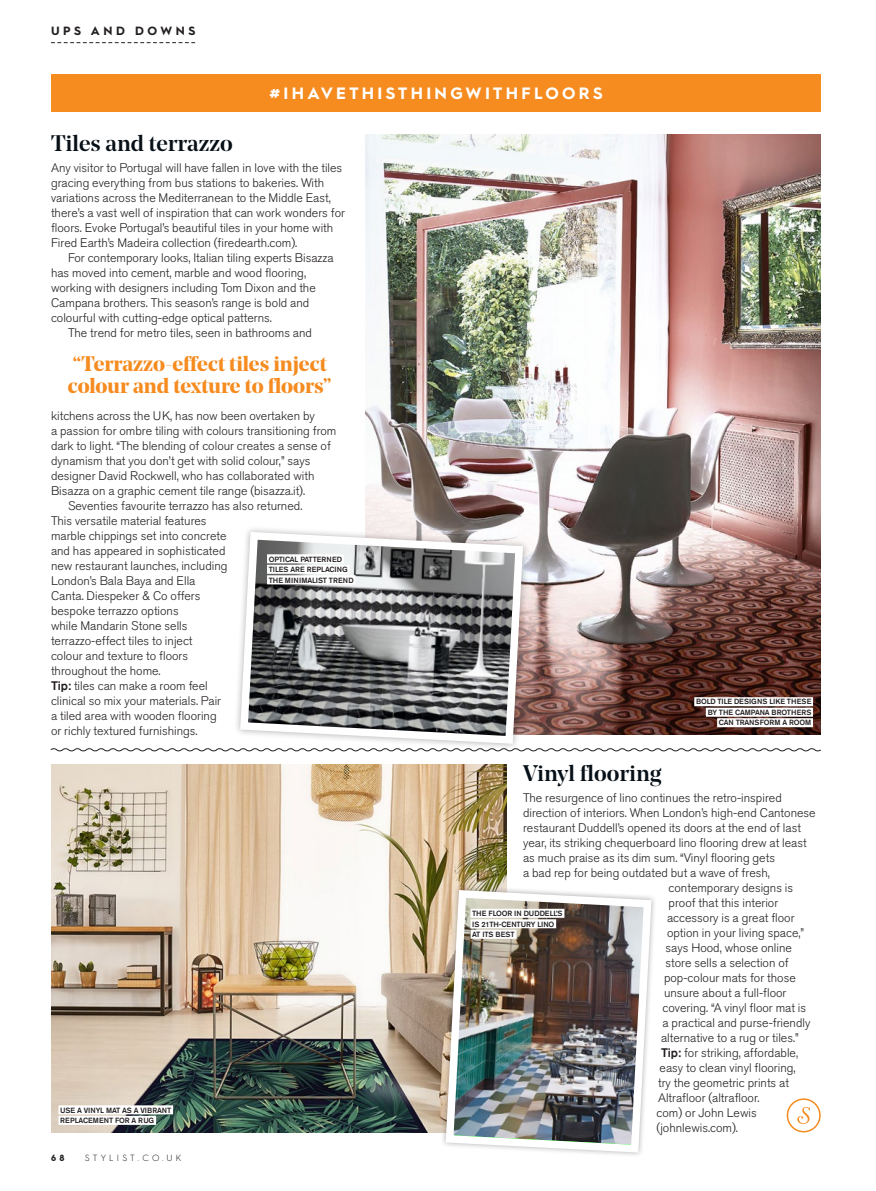
<style>
.page{position:relative;width:876px;height:1191px;background:#fff}
.page>*{position:absolute;margin:0;border:0;box-sizing:border-box;transform-origin:0 0}
.t1{font:500 22.5px "Noe Display";color:#071017;scale:1.05 1}
.t2{font:700 21px/22.5px "Noe Display";color:#f68b1f}
.t3{font:700 16.5px "Hurme Geometric Sans 1";letter-spacing:.2em;color:#fff}
.t4{font:300 12.3px/15px "Akzidenz Grotesk BQ";color:#231f20}
.t5{font:700 12px "Hurme Geometric Sans 1";letter-spacing:.3em;color:#231f20}
.t6{font:300 9px "Hurme Geometric Sans 4";letter-spacing:.36em;color:#231f20}
.t7{font:700 9px "Hurme Geometric Sans 4";color:#231f20}
.t8{font:500 7.5px/10.5px "Akzidenz Grotesk BQ";letter-spacing:-.02em;color:#231f20}
.s1{font-weight:500}
</style>
<div class="page">
<img style="left:366px;top:135px;width:455px;height:600px">
<img style="left:51px;top:765px;width:455px;height:367px">
<div style="left:233px;top:525px;width:297px;height:225px;background:#231f20;opacity:.35"></div>
<svg style="left:236px;top:528px;width:291px;height:219px"></svg>
<div style="left:440px;top:884px;width:217px;height:273px;background:#231f20;opacity:.35"></div>
<img style="left:442px;top:886px;width:213px;height:270px">
<svg style="left:50px;top:747px;width:771px;height:5px"></svg>
<svg style="left:787px;top:1098px;width:34px;height:34px"></svg>
<div style="left:51px;top:75px;width:770px;height:37px;background:#f68b1f"></div>
<svg style="left:51px;top:42px;width:144px;height:1px"></svg>
<div style="left:58px;top:1105px;width:115px;height:9px;background:#fff"></div>
<div style="left:58px;top:1115px;width:98px;height:9px;background:#fff"></div>
<div style="left:694px;top:697px;width:119px;height:9px;background:#fff"></div>
<div style="left:706px;top:707px;width:107px;height:9px;background:#fff"></div>
<div style="left:717px;top:718px;width:96px;height:9px;background:#fff"></div>
<div style="left:267px;top:554px;width:77px;height:9px;background:#fff"></div>
<div style="left:267px;top:565px;width:83px;height:9px;background:#fff"></div>
<div style="left:267px;top:575px;width:88px;height:9px;background:#fff"></div>
<div style="left:470px;top:908px;width:94px;height:9px;background:#fff"></div>
<div style="left:470px;top:919px;width:86px;height:9px;background:#fff"></div>
<div style="left:470px;top:929px;width:46px;height:9px;background:#fff"></div>
<p class="t5" style="left:51px;top:23px;width:146px">UPS AND DOWNS</p>
<h3 class="t3" style="left:269px;top:82px;width:335px">#IHAVETHISTHINGWITHFLOORS</h3>
<h1 class="t1" style="left:51px;top:129px;width:175px">Tiles and terrazzo</h1>
<p class="t4" style="left:51px;top:161px;width:295px">Any visitor to Portugal will have fallen in love with the tiles gracing everything from bus stations to bakeries. With variations across the Mediterranean to the Middle East, there’s a vast well of inspiration that can work wonders for floors. Evoke Portugal’s beautiful tiles in your home with Fired Earth’s Madeira collection (firedearth.com).</p>
<p class="t4" style="left:68px;top:251px;width:267px">For contemporary looks, Italian tiling experts Bisazza</p>
<p class="t4" style="left:51px;top:266px;width:257px">has moved into cement, marble and wood flooring,</p>
<p class="t4" style="left:51px;top:281px;width:266px">working with designers including Tom Dixon and the</p>
<p class="t4" style="left:51px;top:296px;width:260px">Campana brothers. This season’s range is bold and</p>
<p class="t4" style="left:51px;top:311px;width:222px">colourful with cutting-edge optical patterns.</p>
<p class="t4" style="left:68px;top:326px;width:245px">The trend for metro tiles, seen in bathrooms and</p>
<h2 class="t2" style="left:68px;top:352px;width:265px">“Terrazzo-effect tiles inject colour and texture to floors”</h2>
<p class="t4" style="left:51px;top:408px;width:265px">kitchens across the UK, has now been overtaken by</p>
<p class="t4" style="left:51px;top:423px;width:287px">a passion for ombre tiling with colours transitioning from</p>
<p class="t4" style="left:51px;top:438px;width:281px">dark to light. “The blending of colour creates a sense of</p>
<p class="t4" style="left:51px;top:453px;width:261px">dynamism that you don’t get with solid colour,” says</p>
<p class="t4" style="left:51px;top:468px;width:265px">designer David Rockwell, who has collaborated with</p>
<p class="t4" style="left:51px;top:483px;width:256px">Bisazza on a graphic cement tile range (bisazza.it).</p>
<p class="t4" style="left:68px;top:498px;width:236px">Seventies favourite terrazzo has also returned.</p>
<p class="t4" style="left:51px;top:513px;width:157px">This versatile material features</p>
<p class="t4" style="left:51px;top:528px;width:177px">marble chippings set into concrete</p>
<p class="t4" style="left:51px;top:543px;width:176px">and has appeared in sophisticated</p>
<p class="t4" style="left:51px;top:558px;width:178px">new restaurant launches, including</p>
<p class="t4" style="left:51px;top:573px;width:146px">London’s Bala Baya and Ella</p>
<p class="t4" style="left:51px;top:588px;width:151px">Canta. Diespeker &amp; Co offers</p>
<p class="t4" style="left:51px;top:603px;width:129px">bespoke terrazzo options</p>
<p class="t4" style="left:51px;top:618px;width:138px">while Mandarin Stone sells</p>
<p class="t4" style="left:51px;top:633px;width:143px">terrazzo-effect tiles to inject</p>
<p class="t4" style="left:51px;top:648px;width:139px">colour and texture to floors</p>
<p class="t4" style="left:51px;top:663px;width:111px">throughout the home.</p>
<p class="t4" style="left:51px;top:678px;width:158px"><span class="s1">Tip:</span> tiles can make a room feel</p>
<p class="t4" style="left:51px;top:693px;width:172px">clinical so mix your materials. Pair</p>
<p class="t4" style="left:51px;top:708px;width:167px">a tiled area with wooden flooring</p>
<p class="t4" style="left:51px;top:723px;width:148px">or richly textured furnishings.</p>
<p class="t8" style="left:269px;top:553px;width:86px">OPTICAL PATTERNED<br>TILES ARE REPLACING<br>THE MINIMALIST TREND</p>
<p class="t8" style="left:60px;top:1104px;width:113px">USE A VINYL MAT AS A VIBRANT<br>REPLACEMENT FOR A RUG</p>
<p class="t7" style="left:51px;top:1151px;width:15px">6 8</p>
<p class="t6" style="left:85px;top:1152px;width:98px">STYLIST.CO.UK</p>
<p class="t8" style="left:696px;top:696px;width:117px;text-align:right">BOLD TILE DESIGNS LIKE THESE<br>BY THE CAMPANA BROTHERS<br>CAN TRANSFORM A ROOM</p>
<h1 class="t1" style="left:523px;top:759px;width:134px">Vinyl flooring</h1>
<p class="t4" style="left:523px;top:791px;width:260px">The resurgence of lino continues the retro-inspired</p>
<p class="t4" style="left:523px;top:806px;width:294px">direction of interiors. When London’s high-end Cantonese</p>
<p class="t4" style="left:523px;top:821px;width:279px">restaurant Duddell’s opened its doors at the end of last</p>
<p class="t4" style="left:523px;top:836px;width:285px">year, its striking chequerboard lino flooring drew at least</p>
<p class="t4" style="left:523px;top:851px;width:253px">as much praise as its dim sum. “Vinyl flooring gets</p>
<p class="t4" style="left:523px;top:866px;width:248px">a bad rep for being outdated but a wave of fresh,</p>
<p class="t4" style="left:668px;top:881px;width:126px">contemporary designs is</p>
<p class="t4" style="left:668px;top:896px;width:111px">proof that this interior</p>
<p class="t4" style="left:667px;top:911px;width:129px">accessory is a great floor</p>
<p class="t4" style="left:667px;top:926px;width:139px">option in your living space,”</p>
<p class="t4" style="left:666px;top:941px;width:128px">says Hood, whose online</p>
<p class="t4" style="left:666px;top:956px;width:125px">store sells a selection of</p>
<p class="t4" style="left:664px;top:971px;width:133px">pop-colour mats for those</p>
<p class="t4" style="left:664px;top:986px;width:124px">unsure about a full-floor</p>
<p class="t4" style="left:663px;top:1001px;width:145px">covering. “A vinyl floor mat is</p>
<p class="t4" style="left:663px;top:1016px;width:149px">a practical and purse-friendly</p>
<p class="t4" style="left:661px;top:1031px;width:139px">alternative to a rug or tiles.”</p>
<p class="t4" style="left:661px;top:1046px;width:139px"><span class="s1">Tip:</span> for striking, affordable,</p>
<p class="t4" style="left:660px;top:1061px;width:138px">easy to clean vinyl flooring,</p>
<p class="t4" style="left:658px;top:1076px;width:132px">try the geometric prints at</p>
<p class="t4" style="left:658px;top:1091px;width:103px">Altrafloor (altrafloor.</p>
<p class="t4" style="left:657px;top:1105px;width:102px">com) or John Lewis</p>
<p class="t4" style="left:657px;top:1120px;width:83px">(johnlewis.com).</p>
<p class="t8" style="left:472px;top:908px;width:92px">THE FLOOR IN DUDDELL’S<br>IS 21TH-CENTURY LINO<br>AT ITS BEST</p>
</div>
